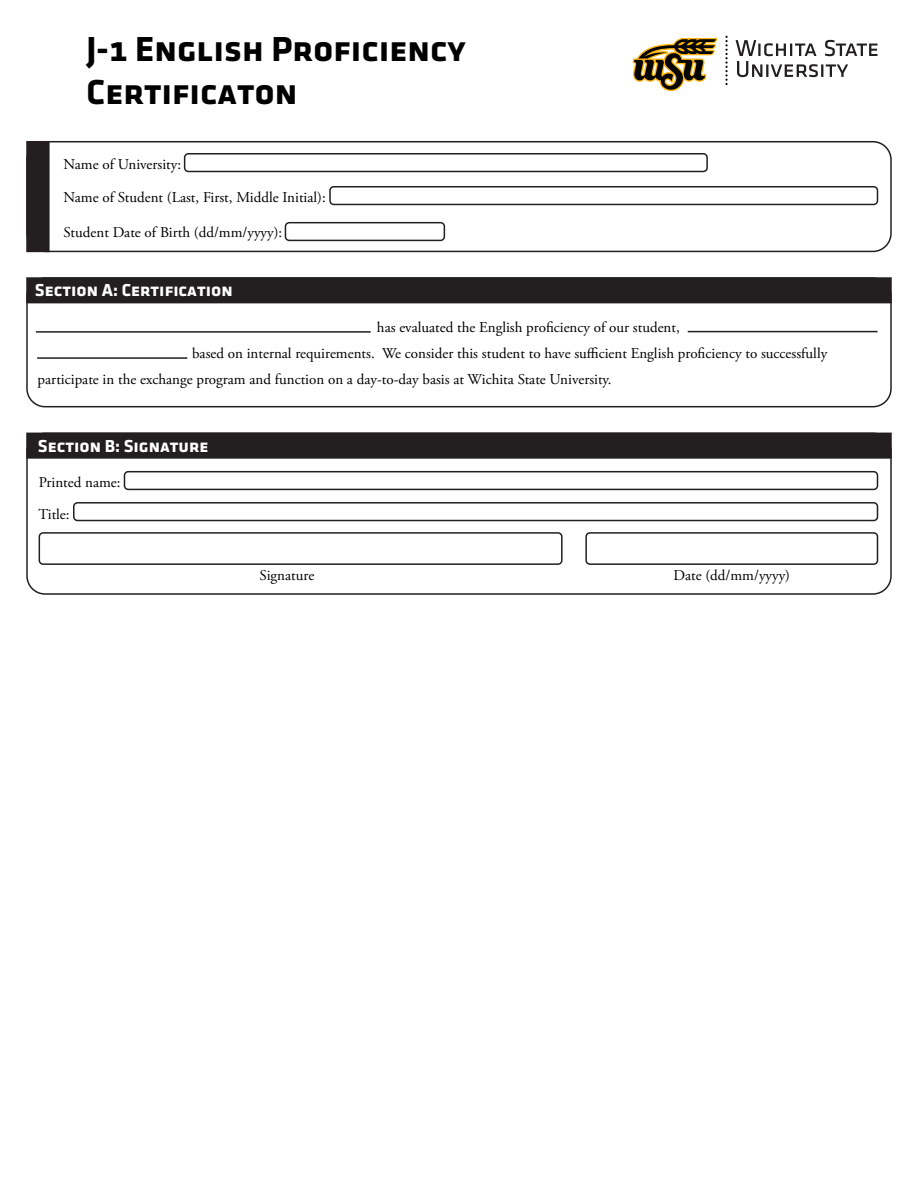
<style>
.page{position:relative;width:918px;height:1188px;background:#fff}
.page>*{position:absolute;margin:0;border:0;box-sizing:border-box;transform-origin:0 0}
.t1{font:36px/43.2px "Klavika Bold Caps SCTF";color:#000}
.t2{font:18px "Klavika Bold Caps SCTF";color:#fff}
.t3{font:15px "Adobe Garamond Pro";color:#000}
</style>
<div class="page">
<svg style="left:633px;top:38px;width:84px;height:53px"></svg>
<svg style="left:725px;top:36px;width:3px;height:49px"></svg>
<svg style="left:736px;top:40px;width:142px;height:37px"></svg>
<div style="left:26px;top:277px;width:866px;height:26px;background:#231f20"></div>
<div style="left:26px;top:277px;width:866px;height:130px;border:2px solid #231f20;border-radius:18px"></div>
<hr style="left:36px;top:331px;width:335px;height:2px;background:#231f20">
<hr style="left:688px;top:331px;width:190px;height:1px;background:#231f20">
<hr style="left:37px;top:357px;width:150px;height:2px;background:#231f20">
<div style="left:26px;top:141px;width:866px;height:111px;border:2px solid #231f20;border-radius:18px"></div>
<div style="left:27px;top:142px;width:22px;height:109px;background:#231f20"></div>
<div style="left:26px;top:141px;width:24px;height:111px;border:2px solid #231f20"></div>
<div style="left:184px;top:153px;width:524px;height:19px;border:2px solid #231f20;border-radius:4px"></div>
<div style="left:329px;top:186px;width:549px;height:19px;border:2px solid #231f20;border-radius:4px"></div>
<div style="left:285px;top:222px;width:160px;height:19px;border:2px solid #231f20;border-radius:4px"></div>
<div style="left:26px;top:433px;width:866px;height:26px;background:#231f20;border:2px solid #231f20"></div>
<div style="left:26px;top:433px;width:866px;height:162px;border:2px solid #231f20;border-radius:18px"></div>
<div style="left:124px;top:471px;width:754px;height:19px;border:2px solid #231f20;border-radius:4px"></div>
<div style="left:39px;top:532px;width:524px;height:33px;border:2px solid #231f20;border-radius:4px"></div>
<div style="left:585px;top:532px;width:293px;height:33px;border:2px solid #231f20;border-radius:4px"></div>
<div style="left:73px;top:502px;width:805px;height:19px;border:2px solid #231f20;border-radius:4px"></div>
<h1 class="t1" style="left:87px;top:27px;width:381px">J-1 English Proficiency<br>Certificaton</h1>
<p class="t3" style="left:64px;top:155px;width:119px">Name of University:</p>
<p class="t3" style="left:64px;top:188px;width:264px">Name of Student (Last, First, Middle Initial):</p>
<p class="t3" style="left:64px;top:224px;width:220px">Student Date of Birth (dd/mm/yyyy):</p>
<p class="t2" style="left:35px;top:280px;width:199px">Section A: Certification</p>
<p class="t3" style="left:377px;top:318px;width:304px">has evaluated the English proficiency of our student,</p>
<p class="t3" style="left:192px;top:344px;width:637px">based on internal requirements. We consider this student to have sufficient English proficiency to successfully</p>
<p class="t3" style="left:38px;top:370px;width:576px">participate in the exchange program and function on a day-to-day basis at Wichita State University.</p>
<p class="t2" style="left:38px;top:436px;width:172px">Section B: Signature</p>
<p class="t3" style="left:39px;top:474px;width:83px">Printed name:</p>
<p class="t3" style="left:39px;top:506px;width:33px">Title:</p>
<p class="t3" style="left:260px;top:566px;width:56px">Signature</p>
<p class="t3" style="left:674px;top:566px;width:118px">Date (dd/mm/yyyy)</p>
</div>
